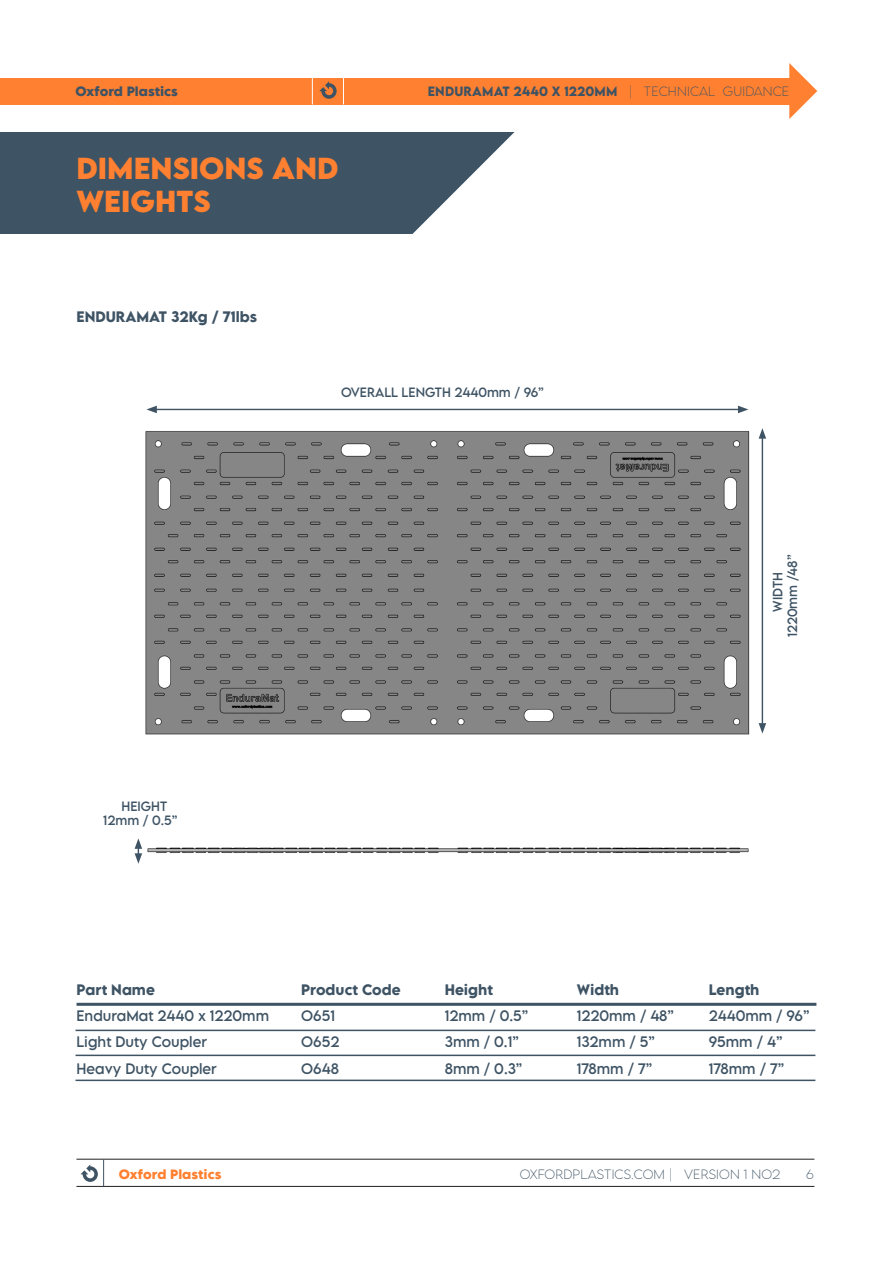
<style>
.page{position:relative;width:893px;height:1263px;background:#fff}
.page>*{position:absolute;margin:0;border:0;box-sizing:border-box;transform-origin:0 0}
.t1{font:700 27px/32.4px "LEMONMILK Pro";color:#ff8030}
.t2{font:13.5px/26.2px "LEMONMILK Pro";color:#3e5364}
.t3{font:600 13.5px "LEMONMILK Pro";color:#3e5364}
.t4{font:12px "LEMONMILK Pro";color:#3e5364}
.t5{font:600 12px "LEMONMILK Pro";letter-spacing:.015em;color:#3e5364}
.t6{font:200 12px "LEMONMILK Pro";letter-spacing:.015em;color:#3e5364}
.t7{font:700 12px "LEMONMILK Pro";color:#3e5364}
.t8{font:700 12px "LEMONMILK Pro";color:#ff8030}
.s1{font-weight:200}
.s2{color:#fff}
</style>
<div class="page">
<svg style="left:75px;top:405px;width:312px;height:677px"></svg>
<div style="left:0;top:132px;width:653px;height:102px;background:#3e5364"></div>
<svg style="left:380px;top:132px;width:347px;height:285px"></svg>
<div style="left:0;top:78px;width:789px;height:27px;background:#ff8030"></div>
<svg style="left:789px;top:63px;width:28px;height:56px"></svg>
<svg style="left:312px;top:78px;width:1px;height:27px"></svg>
<svg style="left:343px;top:78px;width:1px;height:27px"></svg>
<svg style="left:319px;top:81px;width:18px;height:18px"></svg>
<hr style="left:76px;top:1159px;width:738px;height:1px;background:#231f20">
<hr style="left:76px;top:1186px;width:738px;height:1px;background:#231f20">
<svg style="left:80px;top:1159px;width:24px;height:27px"></svg>
<img style="left:140px;top:837px;width:609px;height:27px">
<img style="left:125px;top:417px;width:639px;height:336px">
<hr style="left:762px;top:436px;width:1px;height:289px;background:#3e5364">
<svg style="left:759px;top:428px;width:7px;height:11px"></svg>
<svg style="left:759px;top:723px;width:7px;height:10px"></svg>
<hr style="left:154px;top:409px;width:586px;height:1px;background:#3e5364">
<svg style="left:146px;top:406px;width:11px;height:7px"></svg>
<svg style="left:738px;top:406px;width:10px;height:7px"></svg>
<svg style="left:135px;top:838px;width:7px;height:26px"></svg>
<hr style="left:77px;top:1003px;width:739px;height:3px;background:#3e5364">
<hr style="left:76px;top:1030px;width:739px;height:1px;background:#3e5364">
<hr style="left:76px;top:1054px;width:739px;height:2px;background:#3e5364">
<hr style="left:76px;top:1079px;width:739px;height:2px;background:#3e5364">
<p class="t7" style="left:75px;top:84px;width:104px">Oxford Plastics</p>
<p class="t1" style="left:77px;top:153px;width:263px">DIMENSIONS AND<br>WEIGHTS</p>
<p class="t3" style="left:77px;top:307px;width:182px">ENDURAMAT 32Kg / 71lbs</p>
<p class="t5" style="left:428px;top:84px;width:363px">ENDURAMAT 2440 X 1220MM <span class="s1">| TECHNICAL GUIDANCE</span></p>
<p class="t4" style="left:341px;top:385px;width:212px">OVERALL LENGTH 2440mm / 96”<span class="s2">Y</span></p>
<p class="t4" style="left:784px;top:637px;width:92px;rotate:-90deg">1220mm /48”<span class="s2">Y</span></p>
<p class="t4" style="left:770px;top:611px;width:41px;rotate:-90deg">WIDTH</p>
<p class="t4" style="left:121px;top:798px;width:47px">HEIGHT</p>
<p class="t4" style="left:103px;top:813px;width:83px">12mm / 0.5”<span class="s2">Y</span></p>
<p class="t3" style="left:77px;top:980px;width:80px">Part Name</p>
<p class="t2" style="left:77px;top:1003px;width:194px">EnduraMat 2440 x 1220mm</p>
<p class="t2" style="left:77px;top:1029px;width:132px">Light Duty Coupler</p>
<p class="t2" style="left:77px;top:1055px;width:142px">Heavy Duty Coupler</p>
<p class="t3" style="left:301px;top:980px;width:101px">Product Code</p>
<p class="t2" style="left:301px;top:1003px;width:35px">O651</p>
<p class="t2" style="left:301px;top:1029px;width:40px">O652</p>
<p class="t2" style="left:301px;top:1055px;width:39px">O648</p>
<p class="t8" style="left:119px;top:1166px;width:104px">Oxford Plastics</p>
<p class="t3" style="left:445px;top:980px;width:50px">Height</p>
<p class="t2" style="left:445px;top:1003px;width:85px">12mm / 0.5”</p>
<p class="t2" style="left:445px;top:1029px;width:79px">3mm / 0.1”<br>8mm / 0.3”</p>
<p class="t3" style="left:577px;top:980px;width:44px">Width</p>
<p class="t2" style="left:577px;top:1003px;width:99px">1220mm / 48”</p>
<p class="t2" style="left:577px;top:1029px;width:79px">132mm / 5”<br>178mm / 7”</p>
<p class="t3" style="left:709px;top:980px;width:52px">Length</p>
<p class="t2" style="left:709px;top:1003px;width:102px">2440mm / 96”</p>
<p class="t2" style="left:709px;top:1029px;width:75px">95mm / 4”</p>
<p class="t2" style="left:709px;top:1055px;width:77px">178mm / 7”</p>
<p class="t6" style="left:520px;top:1166px;width:262px">OXFORDPLASTICS.COM | VERSION 1 NO2</p>
<p class="t6" style="left:806px;top:1166px;width:9px">6</p>
</div>
